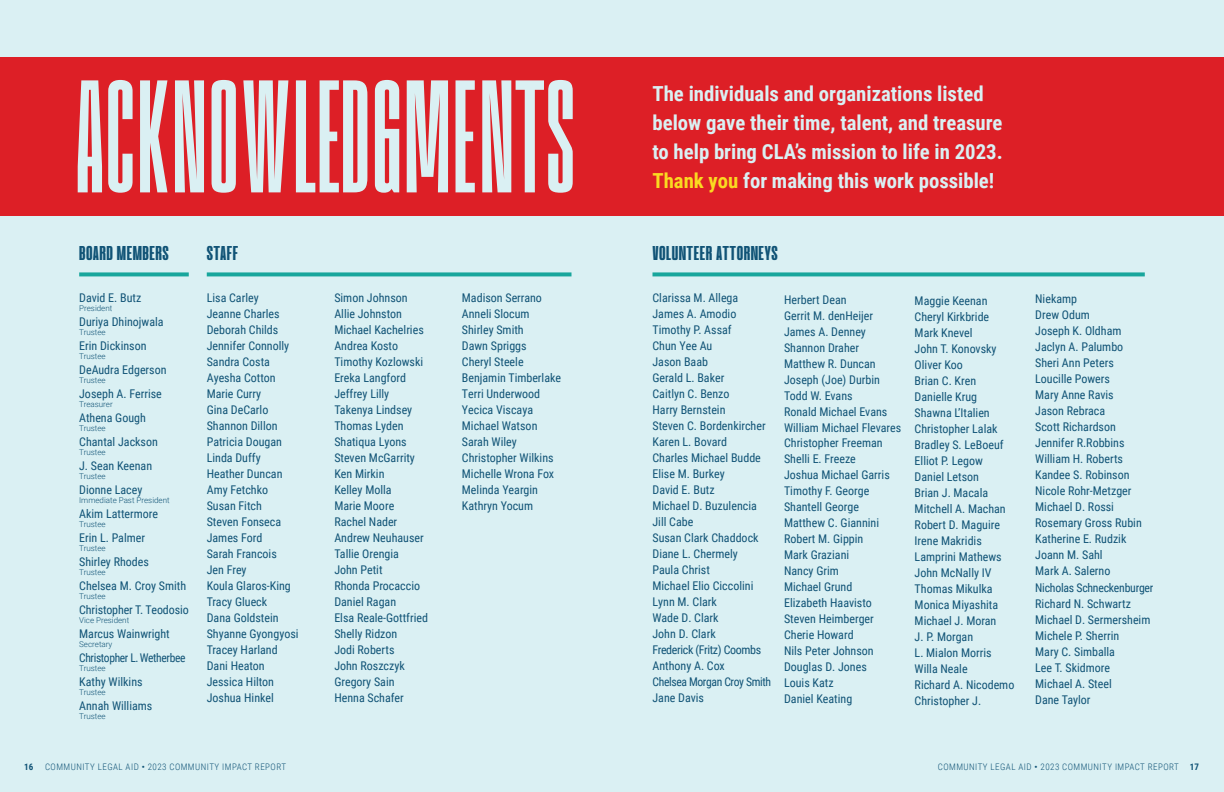
<style>
.page{position:relative;width:1224px;height:792px;background:#fff}
.page>*{position:absolute;margin:0;border:0;box-sizing:border-box;transform-origin:0 0}
.t1{font:160px "Heliuk";letter-spacing:.02em;color:#daf0f3}
.t2{font:700 20.7px/29px "Roboto Condensed";color:#daf0f3}
.t3{font:20px "Heliuk Brave";letter-spacing:.025em;color:#105376}
.t4{font:12px/16px "Roboto Condensed";color:#105376}
.t5{font:12px "Roboto Condensed";letter-spacing:-.03em;color:#105376;scale:.96 1}
.t6{font:300 9px "Roboto Condensed";letter-spacing:.05em;color:#105376}
.t7{font:700 9px "Roboto Condensed";color:#105376}
.t8{font:300 8px "Roboto";color:#105376}
.s1{color:#fada21}
.s2{font-family:"Montserrat";font-weight:800}
.s3{font-weight:700}
</style>
<div class="page">
<div style="left:612px;top:0;width:612px;height:792px;background:#daf0f3"></div>
<div style="left:0;top:0;width:612px;height:792px;background:#daf0f3"></div>
<div style="left:0;top:58px;width:1224px;height:158px;background:#dd1f26"></div>
<svg style="left:79px;top:272px;width:110px;height:4px"></svg>
<svg style="left:207px;top:272px;width:365px;height:4px"></svg>
<svg style="left:652px;top:272px;width:493px;height:4px;background:#2daea5"></svg>
<h1 class="t1" style="left:77px;top:53px;width:499px">ACKNOWLEDGMENTS</h1>
<h3 class="t3" style="left:79px;top:241px;width:91px">BOARD MEMBERS</h3>
<h3 class="t3" style="left:207px;top:241px;width:33px">STAFF</h3>
<p class="t4" style="left:207px;top:290px;width:93px">Lisa Carley<br>Jeanne Charles<br>Deborah Childs<br>Jennifer Connolly<br>Sandra Costa<br>Ayesha Cotton<br>Marie Curry<br>Gina DeCarlo<br>Shannon Dillon<br>Patricia Dougan<br>Linda Duffy<br>Heather Duncan<br>Amy Fetchko<br>Susan Fitch<br>Steven Fonseca<br>James Ford<br>Sarah Francois<br>Jen Frey<br>Koula Glaros-King<br>Tracy Glueck<br>Dana Goldstein<br>Shyanne Gyongyosi<br>Tracey Harland<br>Dani Heaton<br>Jessica Hilton<br>Joshua Hinkel</p>
<p class="t4" style="left:334px;top:289px;width:95px">Simon Johnson<br>Allie Johnston<br>Michael Kachelries<br>Andrea Kosto<br>Timothy Kozlowski<br>Ereka Langford<br>Jeffrey Lilly<br>Takenya Lindsey<br>Thomas Lyden<br>Shatiqua Lyons<br>Steven McGarrity<br>Ken Mirkin<br>Kelley Molla<br>Marie Moore<br>Rachel Nader<br>Andrew Neuhauser<br>Tallie Orengia<br>John Petit<br>Rhonda Procaccio<br>Daniel Ragan<br>Elsa Reale-Gottfried<br>Shelly Ridzon<br>Jodi Roberts<br>John Roszczyk<br>Gregory Sain<br>Henna Schafer</p>
<p class="t4" style="left:462px;top:290px;width:101px">Madison Serrano<br>Anneli Slocum<br>Shirley Smith<br>Dawn Spriggs<br>Cheryl Steele<br>Benjamin Timberlake<br>Terri Underwood<br>Yecica Viscaya<br>Michael Watson<br>Sarah Wiley<br>Christopher Wilkins<br>Michelle Wrona Fox<br>Melinda Yeargin<br>Kathryn Yocum</p>
<p class="t4" style="left:79px;top:290px;width:64px">David E. Butz</p>
<p class="t8" style="left:79px;top:302px;width:35px">President</p>
<p class="t4" style="left:79px;top:314px;width:86px">Duriya Dhinojwala</p>
<p class="t8" style="left:79px;top:326px;width:28px">Trustee</p>
<p class="t4" style="left:79px;top:338px;width:69px">Erin Dickinson</p>
<p class="t8" style="left:79px;top:350px;width:28px">Trustee</p>
<p class="t4" style="left:79px;top:362px;width:89px">DeAudra Edgerson</p>
<p class="t8" style="left:79px;top:374px;width:28px">Trustee</p>
<p class="t4" style="left:79px;top:386px;width:84px">Joseph A. Ferrise</p>
<p class="t8" style="left:79px;top:398px;width:35px">Treasurer</p>
<p class="t4" style="left:79px;top:410px;width:68px">Athena Gough</p>
<p class="t8" style="left:79px;top:422px;width:28px">Trustee</p>
<p class="t4" style="left:79px;top:434px;width:80px">Chantal Jackson</p>
<p class="t8" style="left:79px;top:446px;width:28px">Trustee</p>
<p class="t4" style="left:79px;top:458px;width:74px">J. Sean Keenan</p>
<p class="t8" style="left:79px;top:470px;width:28px">Trustee</p>
<p class="t4" style="left:79px;top:482px;width:65px">Dionne Lacey</p>
<p class="t8" style="left:79px;top:494px;width:92px">Immediate Past President</p>
<p class="t4" style="left:79px;top:506px;width:80px">Akim Lattermore</p>
<p class="t8" style="left:79px;top:518px;width:28px">Trustee</p>
<p class="t4" style="left:79px;top:530px;width:67px">Erin L. Palmer</p>
<p class="t8" style="left:79px;top:542px;width:28px">Trustee</p>
<p class="t4" style="left:79px;top:554px;width:71px">Shirley Rhodes</p>
<p class="t8" style="left:79px;top:566px;width:28px">Trustee</p>
<p class="t4" style="left:79px;top:578px;width:108px">Chelsea M. Croy Smith</p>
<p class="t8" style="left:79px;top:590px;width:28px">Trustee</p>
<p class="t4" style="left:79px;top:602px;width:111px">Christopher T. Teodosio</p>
<p class="t8" style="left:79px;top:614px;width:52px">Vice President</p>
<p class="t4" style="left:79px;top:626px;width:92px">Marcus Wainwright</p>
<p class="t8" style="left:79px;top:638px;width:35px">Secretary</p>
<p class="t5" style="left:79px;top:650px;width:112px">Christopher L. Wetherbee</p>
<p class="t8" style="left:79px;top:662px;width:28px">Trustee</p>
<p class="t4" style="left:79px;top:674px;width:65px">Kathy Wilkins</p>
<p class="t8" style="left:79px;top:686px;width:28px">Trustee</p>
<p class="t4" style="left:79px;top:698px;width:75px">Annah Williams</p>
<p class="t8" style="left:79px;top:710px;width:28px">Trustee</p>
<h2 class="t2" style="left:652px;top:78px;width:352px">The individuals and organizations listed below gave their time, talent, and treasure to help bring CLA’s mission to life in 2023.<br><span class="s1">Thank you</span> for making this work possible!</h2>
<h3 class="t3" style="left:652px;top:241px;width:127px">VOLUNTEER ATTORNEYS</h3>
<p class="t4" style="left:652px;top:290px;width:120px">Clarissa M. Allega<br>James A. Amodio<br>Timothy P. Assaf<br>Chun Yee Au<br>Jason Baab<br>Gerald L. Baker<br>Caitlyn C. Benzo<br>Harry Bernstein<br>Steven C. Bordenkircher<br>Karen L. Bovard<br>Charles Michael Budde<br>Elise M. Burkey<br>David E. Butz<br>Michael D. Buzulencia<br>Jill Cabe<br>Susan Clark Chaddock<br>Diane L. Chermely<br>Paula Christ<br>Michael Elio Ciccolini<br>Lynn M. Clark<br>Wade D. Clark<br>John D. Clark<br>Frederick (Fritz) Coombs<br>Anthony A. Cox<br>Chelsea Morgan Croy Smith<br>Jane Davis</p>
<p class="t4" style="left:784px;top:291px;width:119px">Herbert Dean<br>Gerrit M. denHeijer<br>James A. Denney<br>Shannon Draher<br>Matthew R. Duncan<br>Joseph (Joe) Durbin<br>Todd W. Evans<br>Ronald Michael Evans<br>William Michael Flevares<br>Christopher Freeman<br>Shelli E. Freeze<br>Joshua Michael Garris<br>Timothy F. George<br>Shantell George<br>Matthew C. Giannini<br>Robert M. Gippin<br>Mark Graziani<br>Nancy Grim<br>Michael Grund<br>Elizabeth Haavisto<br>Steven Heimberger<br>Cherie Howard<br>Nils Peter Johnson<br>Douglas D. Jones<br>Louis Katz<br>Daniel Keating</p>
<p class="t4" style="left:915px;top:292px;width:101px">Maggie Keenan<br>Cheryl Kirkbride<br>Mark Knevel<br>John T. Konovsky<br>Oliver Koo<br>Brian C. Kren<br>Danielle Krug<br>Shawna L’Italien<br>Christopher Lalak<br>Bradley S. LeBoeuf<br>Elliot P. Legow<br>Daniel Letson<br>Brian J. Macala<br>Mitchell A. Machan<br>Robert D. Maguire<br>Irene Makridis<br>Lamprini Mathews<br>John McNally IV<br>Thomas Mikulka<br>Monica Miyashita<br>Michael J. Moran<br>J. P. Morgan<br>L. Mialon Morris<br>Willa Neale<br>Richard A. Nicodemo<br>Christopher J.</p>
<p class="t4" style="left:1035px;top:291px;width:120px">Niekamp<br>Drew Odum<br>Joseph K. Oldham<br>Jaclyn A. Palumbo<br>Sheri Ann Peters<br>Loucille Powers<br>Mary Anne Ravis<br>Jason Rebraca<br>Scott Richardson<br>Jennifer R.Robbins<br>William H. Roberts<br>Kandee S. Robinson<br>Nicole Rohr-Metzger<br>Michael D. Rossi<br>Rosemary Gross Rubin<br>Katherine E. Rudzik<br>Joann M. Sahl<br>Mark A. Salerno<br>Nicholas Schneckenburger<br>Richard N. Schwartz<br>Michael D. Sermersheim<br>Michele P. Sherrin<br>Mary C. Simballa<br>Lee T. Skidmore<br>Michael A. Steel<br>Dane Taylor</p>
<p class="t7" style="left:24px;top:761px;width:11px">16</p>
<p class="t6" style="left:45px;top:761px;width:242px">COMMUNITY LEGAL AID <span class="s2">·</span> 2023 COMMUNITY IMPACT REPORT</p>
<p class="t6" style="left:938px;top:761px;width:263px">COMMUNITY LEGAL AID <span class="s2">·</span> 2023 COMMUNITY IMPACT REPORT <span class="s3">17</span></p>
</div>
